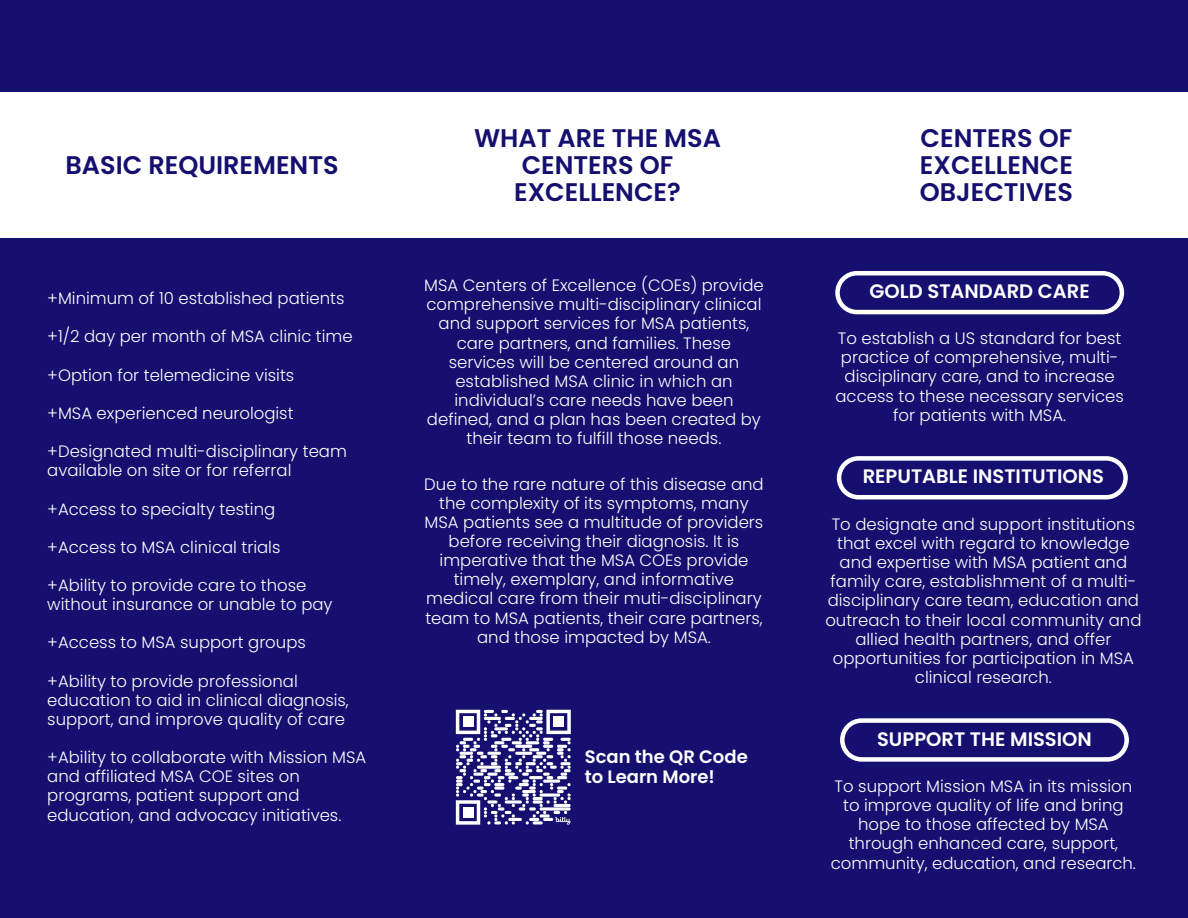
<style>
.page{position:relative;width:1188px;height:918px;background:#151070}
.page>*{position:absolute;margin:0;border:0;box-sizing:border-box;transform-origin:0 0}
.t1{font:600 25.5px/27px "Poppins";color:#151070;text-align:justify}
.t2{font:600 19.5px "Poppins";color:#fff}
.t3{font:600 18px/20.2px "Poppins";color:#fff}
.t4{font:300 16.5px/19.2px "Poppins";color:#fff;text-align:center}
</style>
<div class="page">
<div style="left:0;top:92px;width:1188px;height:145px;background:#fff"></div>
<svg style="left:835px;top:271px;width:289px;height:43px"></svg>
<svg style="left:837px;top:456px;width:291px;height:44px"></svg>
<svg style="left:840px;top:718px;width:289px;height:44px"></svg>
<svg style="left:456px;top:710px;width:115px;height:115px"></svg>
<div style="left:463px;top:807px;width:10px;height:11px;background:#fff"></div>
<p class="t1" style="left:66px;top:151px;width:275px">BASIC REQUIREMENTS</p>
<p class="t1" style="left:474px;top:124px;width:248px;text-align:center">WHAT ARE THE MSA<br>CENTERS OF<br>EXCELLENCE?</p>
<p class="t4" style="left:424px;top:276px;width:341px">MSA Centers of Excellence (COEs) provide comprehensive multi-disciplinary clinical and support services for MSA patients, care partners, and families. These services will be centered around an established MSA clinic in which an individual’s care needs have been defined, and a plan has been created by their team to fulfill those needs.</p>
<p class="t4" style="left:424px;top:474px;width:341px">Due to the rare nature of this disease and the complexity of its symptoms, many MSA patients see a multitude of providers before receiving their diagnosis. It is imperative that the MSA COEs provide timely, exemplary, and informative medical care from their muti-disciplinary team to MSA patients, their care partners, and those impacted by MSA.</p>
<p class="t4" style="left:47px;top:289px;width:299px">+Minimum of 10 established patients</p>
<p class="t4" style="left:47px;top:327px;width:307px">+1/2 day per month of MSA clinic time</p>
<p class="t4" style="left:47px;top:365px;width:249px">+Option for telemedicine visits</p>
<p class="t4" style="left:47px;top:404px;width:248px">+MSA experienced neurologist</p>
<p class="t4" style="left:47px;top:442px;width:301px;text-align:left">+Designated multi-disciplinary team available on site or for referral</p>
<p class="t4" style="left:47px;top:499px;width:230px">+Access to specialty testing</p>
<h3 class="t4" style="left:47px;top:537px;width:235px">+Access to MSA clinical trials</h3>
<p class="t4" style="left:47px;top:576px;width:287px;text-align:left">+Ability to provide care to those without insurance or unable to pay</p>
<p class="t4" style="left:47px;top:633px;width:260px">+Access to MSA support groups</p>
<p class="t4" style="left:47px;top:671px;width:303px;text-align:left">+Ability to provide professional education to aid in clinical diagnosis, support, and improve quality of care</p>
<p class="t4" style="left:47px;top:748px;width:321px;text-align:left">+Ability to collaborate with Mission MSA and affiliated MSA COE sites on programs, patient support and education, and advocacy initiatives.</p>
<p class="t3" style="left:585px;top:746px;width:165px">Scan the QR Code to Learn More!</p>
<p class="t1" style="left:920px;top:124px;width:155px">CENTERS OF EXCELLENCE OBJECTIVES</p>
<h1 class="t2" style="left:870px;top:278px;width:222px">GOLD STANDARD CARE</h1>
<p class="t4" style="left:836px;top:329px;width:290px">To establish a US standard for best practice of comprehensive, multi&shy;disciplinary care, and to increase access to these necessary services for patients with MSA.</p>
<h1 class="t2" style="left:863px;top:463px;width:243px">REPUTABLE INSTITUTIONS</h1>
<p class="t4" style="left:825px;top:515px;width:318px">To designate and support institutions that excel with regard to knowledge and expertise with MSA patient and family care, establishment of a multi&shy;disciplinary care team, education and outreach to their local community and allied health partners, and offer opportunities for participation in MSA clinical research.</p>
<h1 class="t2" style="left:877px;top:725px;width:216px">SUPPORT THE MISSION</h1>
<p class="t4" style="left:831px;top:777px;width:307px">To support Mission MSA in its mission to improve quality of life and bring hope to those affected by MSA through enhanced care, support, community, education, and research.</p>
</div>
